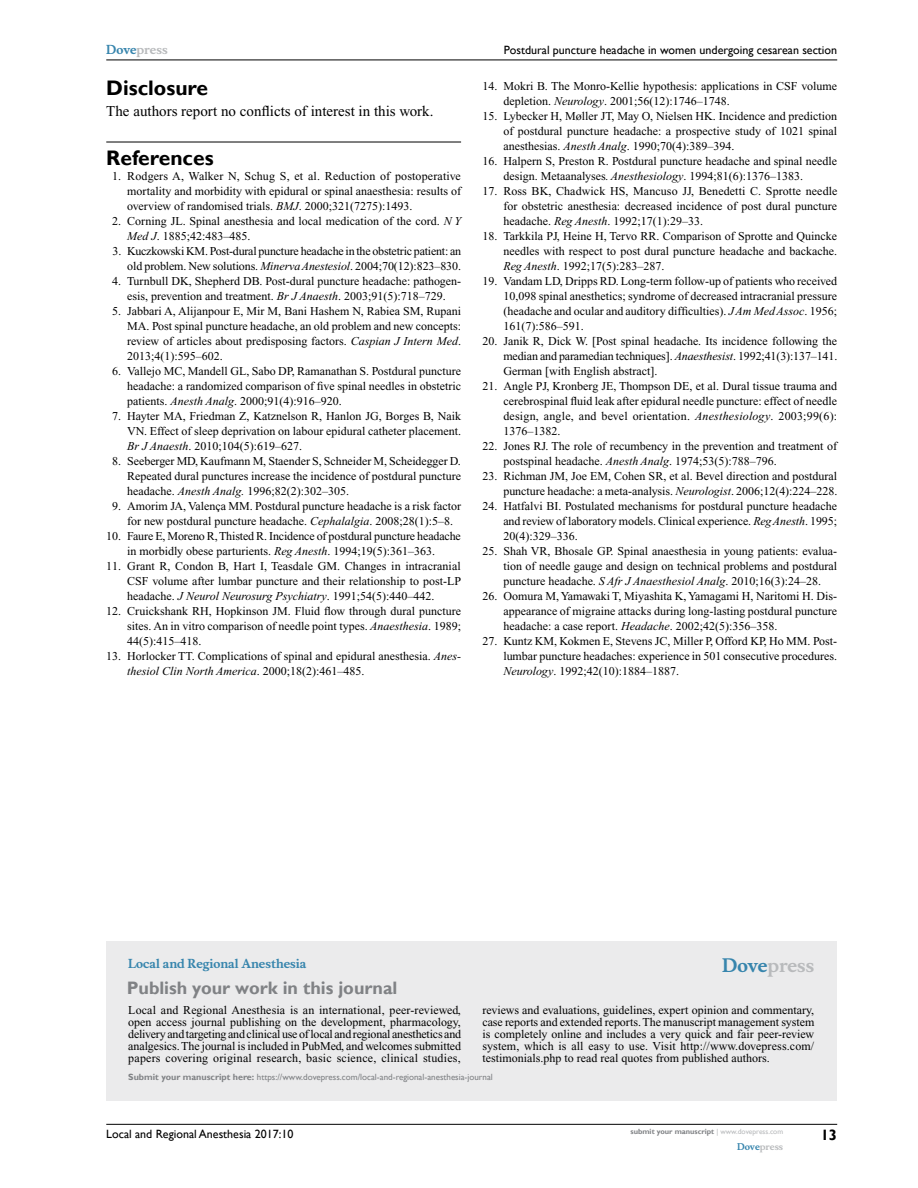
<style>
.page{position:relative;width:918px;height:1188px;background:#fff}
.page>*{position:absolute;margin:0;border:0;box-sizing:border-box;transform-origin:0 0}
.t1{font:700 21px "Gill Sans";color:#000}
.t2{font:700 18px "Gill Sans";color:#808285}
.t3{font:700 18px "Musee";color:#b8babc}
.t4{font:15px "Times New Roman";color:#000}
.t5{font:700 15px "Gill Sans";color:#000}
.t6{font:12px/15px "Times New Roman";color:#000;text-align:justify}
.t7{font:12px/15px "Times New Roman";letter-spacing:-.02em;color:#000;text-align:right}
.t8{font:12px "Gill Sans";color:#000}
.t9{font:700 12px "Musee";color:#3785ad}
.t10{font:700 12px "Musee";color:#b8babc}
.t11{font:9px "Gill Sans";color:#808285}
.t12{font:700 9px "Musee";color:#b8babc}
.t13{font:700 7.5px "Gill Sans";color:#808285}
.s1{color:#3785ad}
.s2{font-style:italic}
.s3{font-weight:700}
.s4{font-weight:400;color:#b8babc}
</style>
<div class="page">
<div style="left:106px;top:941px;width:731px;height:159px;background:#ebebec"></div>
<hr style="left:106px;top:1124px;width:731px;height:1px;background:#000">
<hr style="left:106px;top:60px;width:731px;height:1px;background:#000">
<hr style="left:106px;top:142px;width:355px;height:1px;background:#000">
<p class="t10" style="left:106px;top:43px;width:63px"><span class="s1">Dove</span>press</p>
<h1 class="t1" style="left:106px;top:76px;width:103px">Disclosure</h1>
<p class="t4" style="left:106px;top:103px;width:329px">The authors report no conflicts of interest in this work.</p>
<h1 class="t1" style="left:106px;top:145px;width:109px">References</h1>
<p class="t6" style="left:127px;top:169px;width:335px;text-indent:-15px">1. Rodgers A, Walker N, Schug S, et al. Reduction of postoperative mortality and morbidity with epidural or spinal anaesthesia: results of overview of randomised trials. <span class="s2">BMJ</span>. 2000;321(7275):1493.</p>
<p class="t6" style="left:127px;top:214px;width:335px;text-indent:-15px">2. Corning JL. Spinal anesthesia and local medication of the cord. <span class="s2">N Y<br>Med J</span>. 1885;42:483–485.</p>
<p class="t7" style="left:112px;top:244px;width:350px">3. Kuczkowski KM. Post-dural puncture headache in the obstetric patient: an old problem. New solutions. <span class="s2">Minerva Anestesiol</span>. 2004;70(12):823–830.</p>
<p class="t6" style="left:112px;top:274px;width:350px;text-align:center">4. Turnbull DK, Shepherd DB. Post-dural puncture headache: pathogen&shy;esis, prevention and treatment. <span class="s2">Br J Anaesth</span>. 2003;91(5):718–729.</p>
<p class="t6" style="left:127px;top:304px;width:335px;text-indent:-15px">5. Jabbari A, Alijanpour E, Mir M, Bani Hashem N, Rabiea SM, Rupani MA. Post spinal puncture headache, an old problem and new concepts: review of articles about predisposing factors. <span class="s2">Caspian J Intern Med</span>.<br>2013;4(1):595–602.</p>
<p class="t6" style="left:127px;top:364px;width:335px;text-indent:-15px">6. Vallejo MC, Mandell GL, Sabo DP, Ramanathan S. Postdural puncture headache: a randomized comparison of five spinal needles in obstetric patients. <span class="s2">Anesth Analg</span>. 2000;91(4):916–920.</p>
<p class="t6" style="left:127px;top:409px;width:335px;text-indent:-15px">7. Hayter MA, Friedman Z, Katznelson R, Hanlon JG, Borges B, Naik VN. Effect of sleep deprivation on labour epidural catheter placement.<br><span class="s2">Br J Anaesth</span>. 2010;104(5):619–627.</p>
<p class="t6" style="left:127px;top:454px;width:335px;text-indent:-15px">8. Seeberger MD, Kaufmann M, Staender S, Schneider M, Scheidegger D.<br>Repeated dural punctures increase the incidence of postdural puncture headache. <span class="s2">Anesth Analg.</span> 1996;82(2):302–305.</p>
<p class="t6" style="left:112px;top:499px;width:350px;text-align:center">9. Amorim JA, Valença MM. Postdural puncture headache is a risk factor for new postdural puncture headache. <span class="s2">Cephalalgia</span>. 2008;28(1):5–8.</p>
<p class="t6" style="left:106px;top:529px;width:356px;text-align:center">10. Faure E, Moreno R, Thisted R. Incidence of postdural puncture headache in morbidly obese parturients. <span class="s2">Reg Anesth</span>. 1994;19(5):361–363.</p>
<p class="t6" style="left:127px;top:559px;width:335px;text-indent:-21px">11. Grant R, Condon B, Hart I, Teasdale GM. Changes in intracranial CSF volume after lumbar puncture and their relationship to post-LP headache. <span class="s2">J Neurol Neurosurg Psychiatry</span>. 1991;54(5):440–442.</p>
<p class="t6" style="left:127px;top:604px;width:335px;text-indent:-21px">12. Cruickshank RH, Hopkinson JM. Fluid flow through dural puncture sites. An in vitro comparison of needle point types. <span class="s2">Anaesthesia</span>. 1989; 44(5):415–418.</p>
<p class="t6" style="left:127px;top:649px;width:335px;text-indent:-21px">13. Horlocker TT. Complications of spinal and epidural anesthesia. <span class="s2">Anes&shy;thesiol Clin North America</span>. 2000;18(2):461–485.</p>
<p class="t8" style="left:504px;top:43px;width:335px">Postdural puncture headache in women undergoing cesarean section</p>
<p class="t6" style="left:503px;top:79px;width:335px;text-indent:-21px">14. Mokri B. The Monro-Kellie hypothesis: applications in CSF volume depletion. <span class="s2">Neurology</span>. 2001;56(12):1746–1748.</p>
<p class="t6" style="left:503px;top:109px;width:335px;text-indent:-21px">15. Lybecker H, Møller JT, May O, Nielsen HK. Incidence and prediction of postdural puncture headache: a prospective study of 1021 spinal anesthesias. <span class="s2">Anesth Analg</span>. 1990;70(4):389–394.</p>
<p class="t6" style="left:503px;top:154px;width:335px;text-indent:-21px">16. Halpern S, Preston R. Postdural puncture headache and spinal needle design. Metaanalyses<span class="s2">. Anesthesiology</span>. 1994;81(6):1376–1383.</p>
<p class="t6" style="left:503px;top:184px;width:336px;text-indent:-21px">17. Ross BK, Chadwick HS, Mancuso JJ, Benedetti C. Sprotte needle for obstetric anesthesia: decreased incidence of post dural puncture headache. <span class="s2">Reg Anesth</span>. 1992;17(1):29–33.</p>
<p class="t6" style="left:503px;top:229px;width:335px;text-indent:-21px">18. Tarkkila PJ, Heine H, Tervo RR. Comparison of Sprotte and Quincke needles with respect to post dural puncture headache and backache.<br><span class="s2">Reg Anesth</span>. 1992;17(5):283–287.</p>
<p class="t6" style="left:503px;top:274px;width:335px;text-indent:-21px">19. Vandam LD, Dripps RD. Long-term follow-up of patients who received 10,098 spinal anesthetics; syndrome of decreased intracranial pressure (headache and ocular and auditory difficulties). <span class="s2">J Am Med Assoc</span>. 1956; 161(7):586–591.</p>
<p class="t6" style="left:503px;top:334px;width:335px;text-indent:-21px">20. Janik R, Dick W. [Post spinal headache. Its incidence following the median and paramedian techniques]. <span class="s2">Anaesthesist</span>. 1992;41(3):137–141.<br>German [with English abstract].</p>
<p class="t6" style="left:503px;top:379px;width:335px;text-indent:-21px">21. Angle PJ, Kronberg JE, Thompson DE, et al. Dural tissue trauma and cerebrospinal fluid leak after epidural needle puncture: effect of needle design, angle, and bevel orientation. <span class="s2">Anesthesiology</span>. 2003;99(6):<br>1376–1382.</p>
<p class="t6" style="left:503px;top:439px;width:335px;text-indent:-21px">22. Jones RJ. The role of recumbency in the prevention and treatment of postspinal headache. <span class="s2">Anesth Analg</span>. 1974;53(5):788–796.</p>
<p class="t6" style="left:482px;top:469px;width:357px;text-align:right">23. Richman JM, Joe EM, Cohen SR, et al. Bevel direction and postdural puncture headache: a meta-analysis. <span class="s2">Neurologist</span>. 2006;12(4):224–228.</p>
<p class="t6" style="left:503px;top:499px;width:335px;text-indent:-21px">24. Hatfalvi BI. Postulated mechanisms for postdural puncture headache and review of laboratory models. Clinical experience. <span class="s2">Reg Anesth</span>. 1995; 20(4):329–336.</p>
<p class="t6" style="left:503px;top:544px;width:335px;text-indent:-21px">25. Shah VR, Bhosale GP. Spinal anaesthesia in young patients: evalua&shy;tion of needle gauge and design on technical problems and postdural puncture headache. <span class="s2">S Afr J Anaesthesiol Analg</span>. 2010;16(3):24–28.</p>
<p class="t6" style="left:503px;top:589px;width:335px;text-indent:-21px">26. Oomura M, Yamawaki T, Miyashita K, Yamagami H, Naritomi H. Dis&shy;appearance of migraine attacks during long-lasting postdural puncture headache: a case report. <span class="s2">Headache</span>. 2002;42(5):356–358.</p>
<p class="t6" style="left:503px;top:634px;width:335px;text-indent:-21px">27. Kuntz KM, Kokmen E, Stevens JC, Miller P, Offord KP, Ho MM. Post&shy;lumbar puncture headaches: experience in 501 consecutive procedures.<br><span class="s2">Neurology</span>. 1992;42(10):1884–1887.</p>
<p class="t9" style="left:128px;top:956px;width:180px">Local and Regional Anesthesia</p>
<h2 class="t2" style="left:127px;top:977px;width:272px">Publish your work in this journal</h2>
<h2 class="t3" style="left:722px;top:955px;width:94px"><span class="s1">Dove</span>press</h2>
<p class="t6" style="left:128px;top:1004px;width:334px;line-height:12px">Local and Regional Anesthesia is an international, peer-reviewed, open access journal publishing on the development, pharmacology, delivery and targeting and clinical use of local and regional anesthetics and analgesics. The journal is included in PubMed, and welcomes submitted papers covering original research, basic science, clinical studies,</p>
<p class="t6" style="left:482px;top:1004px;width:334px;line-height:12px">reviews and evaluations, guidelines, expert opinion and commentary, case reports and extended reports. The manuscript management system is completely online and includes a very quick and fair peer-review system, which is all easy to use. Visit http://www.dovepress.com/ testimonials.php to read real quotes from published authors.</p>
<p class="t11" style="left:128px;top:1072px;width:366px"><span class="s3">Submit your manuscript here:</span> https://www.dovepress.com/local-and-regional-anesthesia-journal</p>
<p class="t8" style="left:106px;top:1127px;width:189px">Local and Regional Anesthesia 2017:10</p>
<p class="t13" style="left:631px;top:1127px;width:154px">submit your manuscript <span class="s4">| www.dovepress.com</span></p>
<p class="t12" style="left:737px;top:1141px;width:48px"><span class="s1">Dove</span>press</p>
<p class="t5" style="left:821px;top:1126px;width:18px">13</p>
</div>
